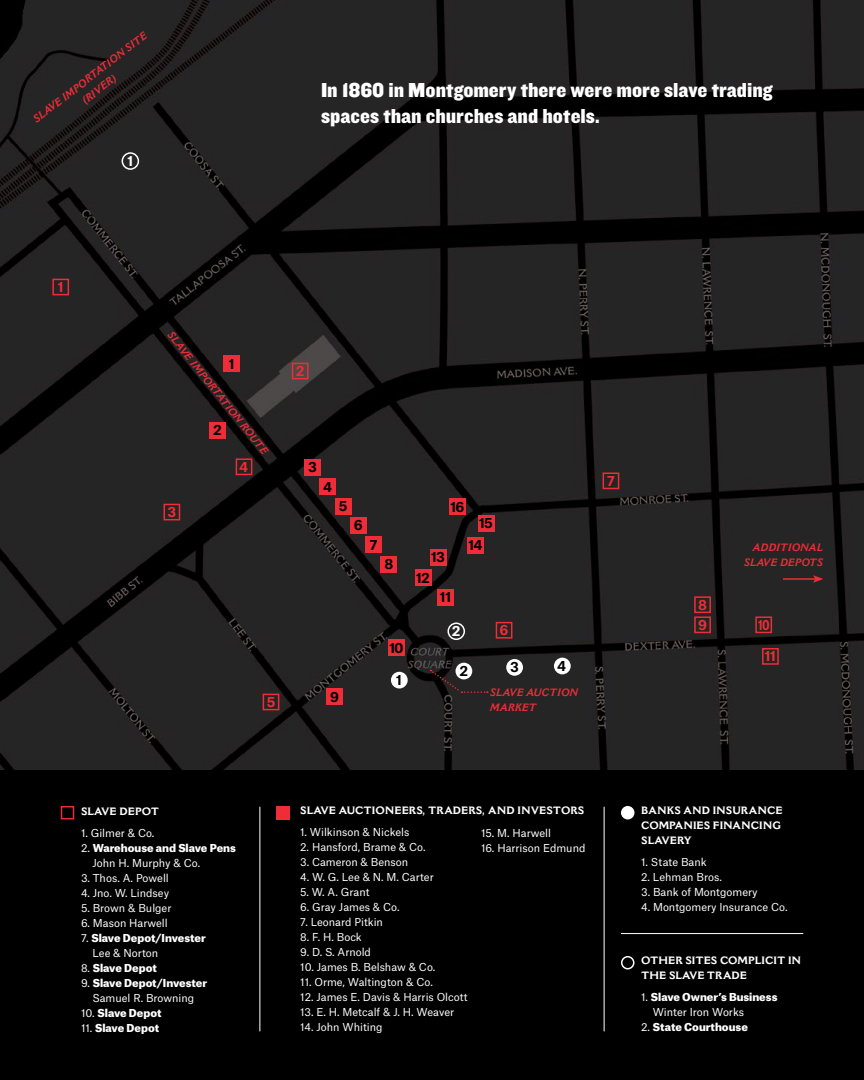
<style>
.page{position:relative;width:864px;height:1080px;background:#fff}
.page>*{position:absolute;margin:0;border:0;box-sizing:border-box;transform-origin:0 0}
.t1{font:21px/25.5px "Knockout HTF71 Full Middlewt";color:#fff}
.t2{font:700 13.5px "Atlas Grotesk";letter-spacing:-.055em;color:#000}
.t3{font:700 13.5px/20.2px "Atlas Grotesk";color:#ee2d38}
.t4{font:700 13.5px "Atlas Grotesk";color:#ee2d38;scale:.8 1}
.t5{font:700 13.5px "Atlas Grotesk";color:#fff}
.t6{font:10.5px "Atlas Grotesk";color:#fff}
.t7{font:900 10.5px/15px "Atlas Grotesk";color:#fff}
.t8{font:700 10.5px/15px "Cantoria MT Std";color:#fff}
.t9{font:italic 700 10.5px/15px "Cantoria MT Std";color:#ee2d38;text-align:right}
.s1{font-weight:400}
</style>
<div class="page">
<div style="left:0;top:770px;width:864px;height:310px;background:#000"></div>
<img style="left:0;top:0;width:864px;height:770px">
<div style="left:223px;top:355px;width:17px;height:17px;background:#ee2d38"></div>
<div style="left:209px;top:422px;width:17px;height:17px;background:#ee2d38"></div>
<div style="left:304px;top:459px;width:17px;height:17px;background:#ee2d38"></div>
<div style="left:320px;top:478px;width:16px;height:17px;background:#ee2d38"></div>
<div style="left:335px;top:498px;width:17px;height:17px;background:#ee2d38"></div>
<div style="left:350px;top:517px;width:17px;height:17px;background:#ee2d38"></div>
<div style="left:365px;top:537px;width:17px;height:16px;background:#ee2d38"></div>
<div style="left:381px;top:556px;width:16px;height:17px;background:#ee2d38"></div>
<div style="left:449px;top:498px;width:17px;height:17px;background:#ee2d38"></div>
<div style="left:478px;top:515px;width:16px;height:17px;background:#ee2d38"></div>
<div style="left:467px;top:537px;width:17px;height:17px;background:#ee2d38"></div>
<div style="left:430px;top:549px;width:17px;height:17px;background:#ee2d38"></div>
<div style="left:415px;top:569px;width:16px;height:17px;background:#ee2d38"></div>
<div style="left:437px;top:589px;width:17px;height:17px;background:#ee2d38"></div>
<div style="left:388px;top:640px;width:17px;height:16px;background:#ee2d38"></div>
<div style="left:326px;top:688px;width:17px;height:17px;background:#ee2d38"></div>
<div style="left:52px;top:279px;width:17px;height:16px;border:2px solid #ee2d38"></div>
<div style="left:292px;top:363px;width:17px;height:16px;border:2px solid #ee2d38"></div>
<div style="left:236px;top:458px;width:16px;height:17px;border:2px solid #ee2d38"></div>
<div style="left:164px;top:504px;width:16px;height:16px;border:2px solid #ee2d38"></div>
<div style="left:263px;top:694px;width:16px;height:16px;border:2px solid #ee2d38"></div>
<div style="left:496px;top:622px;width:16px;height:17px;border:2px solid #ee2d38"></div>
<div style="left:603px;top:472px;width:16px;height:17px;border:2px solid #ee2d38"></div>
<div style="left:694px;top:596px;width:17px;height:17px;border:2px solid #ee2d38"></div>
<div style="left:694px;top:616px;width:17px;height:17px;border:2px solid #ee2d38"></div>
<div style="left:755px;top:616px;width:17px;height:17px;border:2px solid #ee2d38"></div>
<div style="left:762px;top:648px;width:17px;height:17px;border:2px solid #ee2d38"></div>
<div style="left:391px;top:672px;width:17px;height:16px;background:#fff;border-radius:50%"></div>
<div style="left:456px;top:663px;width:16px;height:16px;background:#fff;border-radius:50%"></div>
<div style="left:506px;top:659px;width:17px;height:17px;background:#fff;border-radius:50%"></div>
<div style="left:554px;top:658px;width:17px;height:16px;background:#fff;border-radius:50%"></div>
<div style="left:61px;top:806px;width:13px;height:13px;border:2px solid #ee2d38"></div>
<div style="left:277px;top:806px;width:13px;height:13px;background:#ee2d38"></div>
<div style="left:621px;top:806px;width:13px;height:13px;background:#fff;border-radius:50%"></div>
<div style="left:621px;top:956px;width:13px;height:13px;border:2px solid #fff;border-radius:50%"></div>
<hr style="left:259px;top:807px;width:1px;height:224px;background:#fff">
<hr style="left:604px;top:807px;width:1px;height:224px;background:#fff">
<hr style="left:621px;top:933px;width:182px;height:1px;background:#fff">
<hr style="left:783px;top:578px;width:32px;height:2px;background:#ee2d38">
<svg style="left:813px;top:575px;width:11px;height:8px"></svg>
<div style="left:122px;top:152px;width:17px;height:18px;border:2px solid #fff;border-radius:50%"></div>
<div style="left:447px;top:623px;width:18px;height:17px;border:2px solid #fff;border-radius:50%"></div>
<svg style="left:430px;top:670px;width:58px;height:23px"></svg>
<p class="t9" style="left:30px;top:115px;width:142px;text-align:center;rotate:-38deg">SLAVE IMPORTATION SITE (RIVER)</p>
<p class="t5" style="left:127px;top:150px;width:7px">1</p>
<h1 class="t1" style="left:321px;top:78px;width:453px">In 1860 in Montgomery there were more slave trading spaces than churches and hotels.</h1>
<p class="t3" style="left:58px;top:275px;width:7px">1</p>
<p class="t9" style="left:176px;top:329px;width:155px;rotate:51deg">SLAVE IMPORTATION ROUTE</p>
<p class="t2" style="left:229px;top:352px;width:7px">1</p>
<p class="t2" style="left:213px;top:419px;width:10px">2</p>
<p class="t3" style="left:168px;top:500px;width:10px">3</p>
<p class="t3" style="left:239px;top:455px;width:10px">4</p>
<p class="t3" style="left:267px;top:690px;width:10px">5</p>
<p class="t3" style="left:296px;top:359px;width:10px">2</p>
<p class="t2" style="left:308px;top:456px;width:10px">3</p>
<p class="t2" style="left:323px;top:475px;width:10px">4</p>
<p class="t2" style="left:339px;top:495px;width:10px">5</p>
<p class="t2" style="left:354px;top:514px;width:10px">6</p>
<p class="t2" style="left:370px;top:534px;width:9px">7</p>
<p class="t2" style="left:384px;top:553px;width:10px">8</p>
<p class="t2" style="left:330px;top:685px;width:10px">9</p>
<p class="t2" style="left:390px;top:637px;width:16px">10</p>
<p class="t2" style="left:396px;top:668px;width:7px">1</p>
<p class="t2" style="left:450px;top:496px;width:16px">16</p>
<p class="t2" style="left:479px;top:512px;width:15px">15</p>
<p class="t2" style="left:431px;top:546px;width:15px">13</p>
<p class="t2" style="left:416px;top:566px;width:15px">12</p>
<p class="t2" style="left:440px;top:586px;width:13px">11</p>
<p class="t2" style="left:468px;top:534px;width:15px">14</p>
<p class="t5" style="left:452px;top:620px;width:10px">2</p>
<p class="t3" style="left:500px;top:618px;width:10px">6</p>
<p class="t2" style="left:459px;top:659px;width:10px">2</p>
<p class="t2" style="left:510px;top:656px;width:10px">3</p>
<p class="t2" style="left:557px;top:655px;width:10px">4</p>
<p class="t9" style="left:490px;top:685px;width:90px;text-align:left">SLAVE AUCTION<br>MARKET</p>
<p class="t3" style="left:607px;top:469px;width:9px">7</p>
<p class="t3" style="left:698px;top:593px;width:10px">8<br>9</p>
<p class="t9" style="left:744px;top:539px;width:81px">ADDITIONAL<br>SLAVE DEPOTS</p>
<p class="t4" style="left:758px;top:613px;width:16px">10</p>
<p class="t3" style="left:765px;top:645px;width:13px">11</p>
<p class="t8" style="left:81px;top:803px;width:80px">SLAVE DEPOT</p>
<p class="t6" style="left:81px;top:825px;width:75px">1. Gilmer &amp; Co.</p>
<p class="t7" style="left:92px;top:839px;width:145px;text-indent:-11px"><span class="s1">2.</span> Warehouse and Slave Pens<br><span class="s1">John H. Murphy &amp; Co.</span></p>
<p class="t6" style="left:81px;top:870px;width:89px">3. Thos. A. Powell</p>
<p class="t6" style="left:81px;top:885px;width:90px">4. Jno. W. Lindsey</p>
<p class="t6" style="left:81px;top:900px;width:92px">5. Brown &amp; Bulger</p>
<p class="t6" style="left:81px;top:915px;width:88px">6. Mason Harwell</p>
<p class="t7" style="left:92px;top:929px;width:115px;text-indent:-11px"><span class="s1">7.</span> Slave Depot/Invester<br><span class="s1">Lee &amp; Norton</span></p>
<p class="t7" style="left:81px;top:959px;width:77px"><span class="s1">8.</span> Slave Depot</p>
<p class="t7" style="left:81px;top:974px;width:128px;text-align:center"><span class="s1">9.</span> Slave Depot/Invester<br><span class="s1">Samuel R. Browning</span></p>
<p class="t7" style="left:81px;top:1004px;width:82px"><span class="s1">10.</span> Slave Depot</p>
<p class="t7" style="left:81px;top:1019px;width:80px"><span class="s1">11.</span> Slave Depot</p>
<p class="t8" style="left:300px;top:802px;width:286px">SLAVE AUCTIONEERS, TRADERS, AND INVESTORS</p>
<p class="t6" style="left:300px;top:824px;width:111px">1. Wilkinson &amp; Nickels</p>
<p class="t6" style="left:300px;top:839px;width:127px">2. Hansford, Brame &amp; Co.</p>
<p class="t6" style="left:300px;top:854px;width:109px">3. Cameron &amp; Benson</p>
<p class="t6" style="left:300px;top:869px;width:135px">4. W. G. Lee &amp; N. M. Carter</p>
<p class="t6" style="left:300px;top:884px;width:71px">5. W. A. Grant</p>
<p class="t6" style="left:300px;top:899px;width:101px">6. Gray James &amp; Co.</p>
<p class="t6" style="left:300px;top:914px;width:84px">7. Leonard Pitkin</p>
<p class="t6" style="left:300px;top:929px;width:63px">8. F. H. Bock</p>
<p class="t6" style="left:300px;top:944px;width:72px">9. D. S. Arnold</p>
<p class="t6" style="left:300px;top:959px;width:137px">10. James B. Belshaw &amp; Co.</p>
<p class="t6" style="left:300px;top:974px;width:134px">11. Orme, Waltington &amp; Co.</p>
<p class="t6" style="left:300px;top:989px;width:169px">12. James E. Davis &amp; Harris Olcott</p>
<p class="t6" style="left:300px;top:1004px;width:155px">13. E. H. Metcalf &amp; J. H. Weaver</p>
<p class="t6" style="left:300px;top:1019px;width:84px">14. John Whiting</p>
<p class="t6" style="left:481px;top:825px;width:71px">15. M. Harwell</p>
<p class="t6" style="left:481px;top:840px;width:106px">16. Harrison Edmund</p>
<p class="t8" style="left:641px;top:802px;width:143px">BANKS AND INSURANCE<br>COMPANIES FINANCING<br>SLAVERY</p>
<p class="t6" style="left:641px;top:854px;width:67px">1. State Bank</p>
<p class="t6" style="left:641px;top:869px;width:82px">2. Lehman Bros.</p>
<p class="t6" style="left:641px;top:884px;width:118px">3. Bank of Montgomery</p>
<p class="t6" style="left:641px;top:899px;width:148px">4. Montgomery Insurance Co.</p>
<p class="t8" style="left:641px;top:952px;width:162px">OTHER SITES COMPLICIT IN<br>THE SLAVE TRADE</p>
<p class="t7" style="left:653px;top:989px;width:126px;text-indent:-11px"><span class="s1">1.</span> Slave Owner’s Business<br><span class="s1">Winter Iron Works</span></p>
<p class="t7" style="left:641px;top:1019px;width:108px"><span class="s1">2.</span> State Courthouse</p>
</div>
